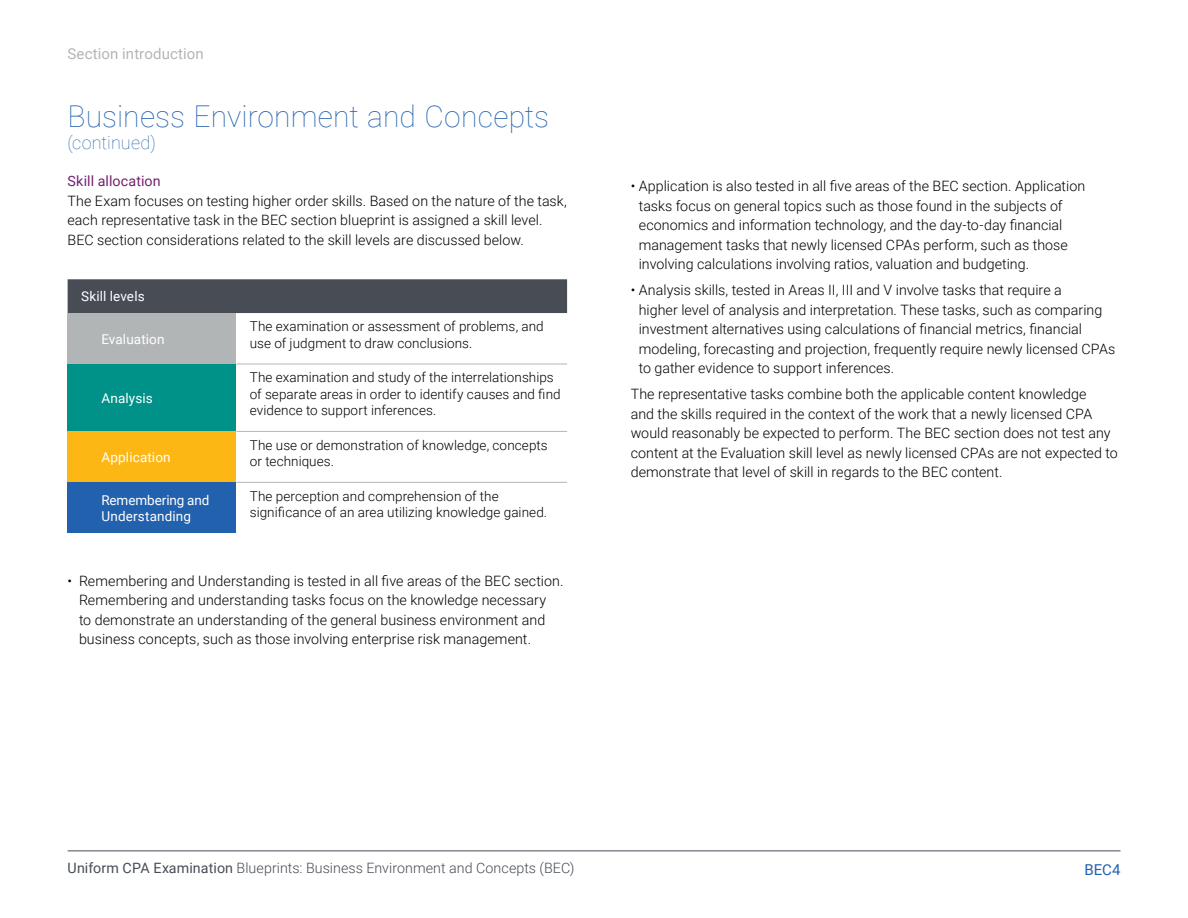
<style>
.page{position:relative;width:1188px;height:918px;background:#fff}
.page>*{position:absolute;margin:0;border:0;box-sizing:border-box;transform-origin:0 0}
.t1{font:100 30px "Roboto";letter-spacing:.005em;color:#2261ae}
.t2{font:100 18px "Roboto";letter-spacing:.01em;color:#2261ae}
.t3{font:15px "Roboto";letter-spacing:.01em;color:#b2b5b6}
.t4{font:15px "Roboto";color:#2261ae}
.t5{font:300 14.25px/19.5px "Roboto";letter-spacing:.005em;color:#000}
.t6{font:300 14.25px "Roboto";letter-spacing:.005em;color:#474c55}
.t7{font:14.25px "Roboto";letter-spacing:.01em;color:#72226d}
.t8{font:300 13.5px/16.5px "Roboto";letter-spacing:.005em;color:#000}
.t9{font:13.5px/16.5px "Roboto";letter-spacing:.01em;color:#fff}
.s1{font-weight:400}
</style>
<div class="page">
<hr style="left:68px;top:850px;width:1052px;height:1px;background:#474c55">
<div style="left:68px;top:279px;width:499px;height:34px;background:#474c55"></div>
<div style="left:68px;top:313px;width:168px;height:51px;background:#b2b5b6"></div>
<div style="left:68px;top:364px;width:168px;height:67px;background:#009189"></div>
<div style="left:68px;top:431px;width:168px;height:51px;background:#fdb714"></div>
<div style="left:68px;top:482px;width:168px;height:51px;background:#2261ae"></div>
<hr style="left:236px;top:364px;width:331px;height:1px;background:#b2b5b6">
<hr style="left:236px;top:482px;width:331px;height:1px;background:#b2b5b6">
<hr style="left:236px;top:431px;width:331px;height:1px;background:#b2b5b6">
<p class="t3" style="left:68px;top:43px;width:138px">Section introduction</p>
<h1 class="t1" style="left:68px;top:96px;width:483px">Business Environment and Concepts</h1>
<p class="t2" style="left:68px;top:130px;width:90px">(continued)</p>
<p class="t7" style="left:68px;top:171px;width:95px">Skill allocation</p>
<p class="t5" style="left:68px;top:190px;width:501px">The Exam focuses on testing higher order skills. Based on the nature of the task, each representative task in the BEC section blueprint is assigned a skill level.<br>BEC section considerations related to the skill levels are discussed below.</p>
<p class="t9" style="left:81px;top:288px;width:65px">Skill levels</p>
<p class="t9" style="left:101px;top:330px;width:65px">Evaluation</p>
<p class="t9" style="left:101px;top:389px;width:53px">Analysis</p>
<p class="t9" style="left:101px;top:448px;width:71px">Application</p>
<p class="t8" style="left:250px;top:318px;width:295px">The examination or assessment of problems, and use of judgment to draw conclusions.</p>
<p class="t8" style="left:250px;top:369px;width:312px">The examination and study of the interrelationships of separate areas in order to identify causes and find evidence to support inferences.</p>
<p class="t8" style="left:250px;top:436px;width:299px">The use or demonstration of knowledge, concepts or techniques.</p>
<p class="t9" style="left:101px;top:491px;width:110px">Remembering and<br>Understanding</p>
<p class="t8" style="left:250px;top:487px;width:299px">The perception and comprehension of the significance of an area utilizing knowledge gained.</p>
<p class="t5" style="left:79px;top:571px;width:486px;text-indent:-12px">• Remembering and Understanding is tested in all five areas of the BEC section.<br>Remembering and understanding tasks focus on the knowledge necessary<br>to demonstrate an understanding of the general business environment and business concepts, such as those involving enterprise risk management.</p>
<p class="t5" style="left:639px;top:176px;width:448px;text-indent:-8px">• Application is also tested in all five areas of the BEC section. Application tasks focus on general topics such as those found in the subjects of economics and information technology, and the day-to-day financial management tasks that newly licensed CPAs perform, such as those involving calculations involving ratios, valuation and budgeting.</p>
<p class="t5" style="left:639px;top:280px;width:478px;text-indent:-8px">• Analysis skills, tested in Areas II, III and V involve tasks that require a<br>higher level of analysis and interpretation. These tasks, such as comparing investment alternatives using calculations of financial metrics, financial modeling, forecasting and projection, frequently require newly licensed CPAs to gather evidence to support inferences.</p>
<p class="t5" style="left:631px;top:384px;width:489px">The representative tasks combine both the applicable content knowledge<br>and the skills required in the context of the work that a newly licensed CPA would reasonably be expected to perform. The BEC section does not test any content at the Evaluation skill level as newly licensed CPAs are not expected to demonstrate that level of skill in regards to the BEC content.</p>
<p class="t6" style="left:68px;top:858px;width:509px"><span class="s1">Uniform CPA Examination</span> Blueprints: Business Environment and Concepts (BEC)</p>
<p class="t4" style="left:1084px;top:859px;width:38px">BEC4</p>
</div>
